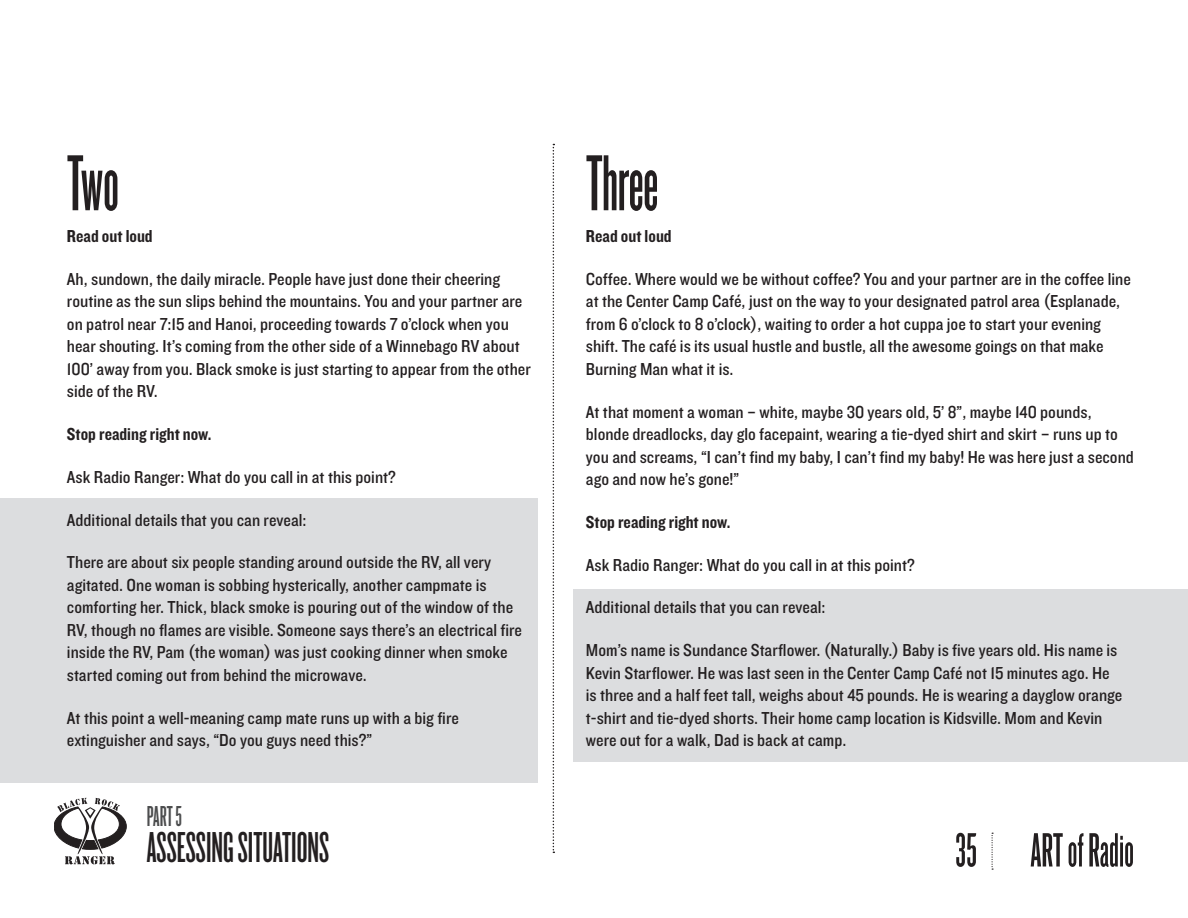
<style>
.page{position:relative;width:1188px;height:918px;background:#fff}
.page>*{position:absolute;margin:0;border:0;box-sizing:border-box;transform-origin:0 0}
.t1{font:82.5px "Knockout HTF46 Flyweight";letter-spacing:-.01em;color:#231f20}
.t2{font:50.1px "Knockout HTF46 Flyweight";color:#231f20}
.t3{font:45px "Knockout HTF46 Flyweight";color:#231f20}
.t4{font:30px "Knockout HTF46 Flyweight";color:#4b4c4d}
.t5{font:18px/22.5px "Knockout HTF30 Junior Welterwt";color:#231f20}
.t6{font:18px "Knockout HTF50 Welterweight";color:#231f20}
</style>
<div class="page">
<svg style="left:54px;top:798px;width:72px;height:66px"></svg>
<svg style="left:992px;top:833px;width:1px;height:37px"></svg>
<div style="left:0;top:498px;width:538px;height:285px;background:#dcdddf"></div>
<div style="left:573px;top:589px;width:615px;height:172px;background:#dcdddf"></div>
<svg style="left:553px;top:144px;width:1px;height:709px"></svg>
<h1 class="t1" style="left:67px;top:143px;width:54px">Two</h1>
<h1 class="t1" style="left:586px;top:143px;width:74px">Three</h1>
<p class="t6" style="left:67px;top:227px;width:87px">Read out loud</p>
<p class="t5" style="left:67px;top:268px;width:465px">Ah, sundown, the daily miracle. People have just done their cheering routine as the sun slips behind the mountains. You and your partner are on patrol near 7:15 and Hanoi, proceeding towards 7 o’clock when you hear shouting. It’s coming from the other side of a Winnebago RV about 100’ away from you. Black smoke is just starting to appear from the other side of the RV.</p>
<p class="t6" style="left:67px;top:425px;width:146px">Stop reading right now.</p>
<p class="t5" style="left:67px;top:466px;width:330px">Ask Radio Ranger: What do you call in at this point?</p>
<p class="t5" style="left:67px;top:509px;width:241px">Additional details that you can reveal:</p>
<p class="t5" style="left:67px;top:552px;width:457px">There are about six people standing around outside the RV, all very agitated. One woman is sobbing hysterically, another campmate is comforting her. Thick, black smoke is pouring out of the window of the RV, though no flames are visible. Someone says there’s an electrical fire inside the RV, Pam (the woman) was just cooking dinner when smoke started coming out from behind the microwave.</p>
<p class="t5" style="left:67px;top:707px;width:393px">At this point a well-meaning camp mate runs up with a big fire extinguisher and says, “Do you guys need this?”</p>
<p class="t6" style="left:586px;top:227px;width:87px">Read out loud</p>
<p class="t5" style="left:586px;top:268px;width:546px">Coffee. Where would we be without coffee? You and your partner are in the coffee line at the Center Camp Café, just on the way to your designated patrol area (Esplanade, from 6 o’clock to 8 o’clock), waiting to order a hot cuppa joe to start your evening shift. The café is its usual hustle and bustle, all the awesome goings on that make Burning Man what it is.</p>
<p class="t5" style="left:586px;top:401px;width:550px">At that moment a woman – white, maybe 30 years old, 5’ 8”, maybe 140 pounds, blonde dreadlocks, day glo facepaint, wearing a tie-dyed shirt and skirt – runs up to you and screams, “I can’t find my baby, I can’t find my baby! He was here just a second ago and now he’s gone!”</p>
<p class="t6" style="left:586px;top:512px;width:146px">Stop reading right now.</p>
<p class="t5" style="left:586px;top:554px;width:330px">Ask Radio Ranger: What do you call in at this point?</p>
<p class="t5" style="left:586px;top:597px;width:241px">Additional details that you can reveal:</p>
<p class="t5" style="left:586px;top:639px;width:538px">Mom’s name is Sundance Starflower. (Naturally.) Baby is five years old. His name is Kevin Starflower. He was last seen in the Center Camp Café not 15 minutes ago. He is three and a half feet tall, weighs about 45 pounds. He is wearing a dayglow orange t-shirt and tie-dyed shorts. Their home camp location is Kidsville. Mom and Kevin were out for a walk, Dad is back at camp.</p>
<h3 class="t4" style="left:147px;top:802px;width:37px">PA∏T 5</h3>
<h3 class="t3" style="left:147px;top:826px;width:184px">ASSESSING SITUATIONS</h3>
<h2 class="t2" style="left:955px;top:826px;width:180px">35 A∏T of ∏adio</h2>
</div>
